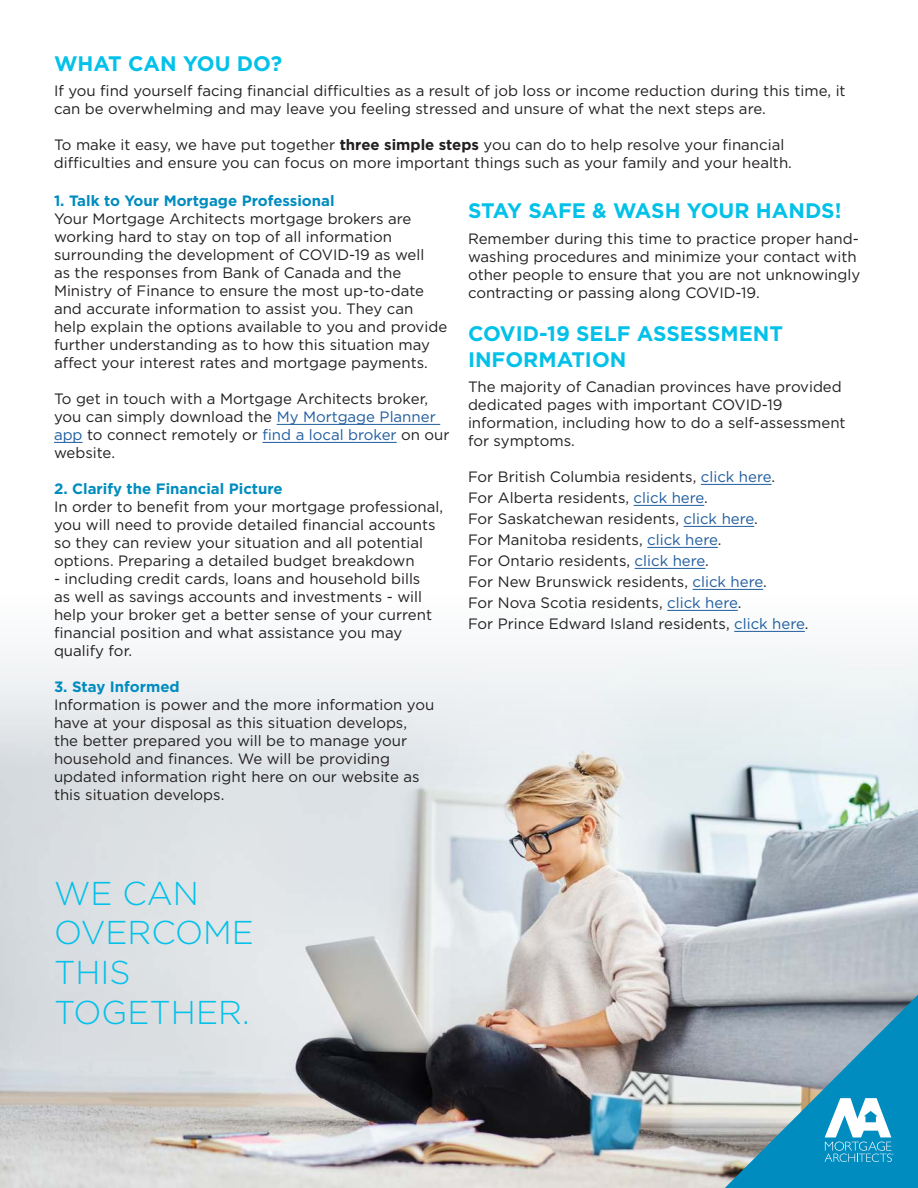
<style>
.page{position:relative;width:918px;height:1188px;background:#fff}
.page>*{position:absolute;margin:0;border:0;box-sizing:border-box;transform-origin:0 0}
.t1{font:300 33px/39.6px "Gotham";color:#03c1e8}
.t2{font:700 21px/25.5px "Gotham";color:#03c1e8}
.t3{font:15px/18px "Gotham";color:#221f1f}
.t4{font:700 15px "Gotham";color:#008cbf}
.s1{font-weight:700}
.s2{color:#1f5d9e}
</style>
<div class="page">
<img style="left:0;top:783px;width:918px;height:405px">
<svg style="left:725px;top:995px;width:193px;height:193px;background:#5ea0ba"></svg>
<svg style="left:0;top:423px;width:918px;height:360px"></svg>
<hr style="left:277px;top:424px;width:163px;height:1px;background:#1f5d9e">
<svg style="left:54px;top:442px;width:29px;height:1px"></svg>
<hr style="left:263px;top:442px;width:134px;height:1px;background:#1f5d9e">
<hr style="left:701px;top:484px;width:71px;height:1px;background:#1f5d9e">
<hr style="left:634px;top:505px;width:70px;height:1px;background:#1f5d9e">
<hr style="left:684px;top:526px;width:70px;height:1px;background:#1f5d9e">
<hr style="left:647px;top:547px;width:71px;height:1px;background:#1f5d9e">
<hr style="left:635px;top:568px;width:70px;height:1px;background:#1f5d9e">
<hr style="left:693px;top:589px;width:70px;height:1px;background:#1f5d9e">
<hr style="left:667px;top:610px;width:71px;height:1px;background:#1f5d9e">
<hr style="left:734px;top:631px;width:71px;height:1px;background:#1f5d9e">
<h2 class="t2" style="left:54px;top:52px;width:230px">WHAT CAN YOU DO?</h2>
<p class="t3" style="left:54px;top:83px;width:793px">If you find yourself facing financial difficulties as a result of job loss or income reduction during this time, it can be overwhelming and may leave you feeling stressed and unsure of what the next steps are.</p>
<p class="t3" style="left:54px;top:137px;width:739px">To make it easy, we have put together <span class="s1">three simple steps</span> you can do to help resolve your financial difficulties and ensure you can focus on more important things such as your family and your health.</p>
<p class="t4" style="left:54px;top:194px;width:282px">1. Talk to Your Mortgage Professional</p>
<p class="t3" style="left:54px;top:211px;width:395px">Your Mortgage Architects mortgage brokers are working hard to stay on top of all information surrounding the development of COVID-19 as well<br>as the responses from Bank of Canada and the Ministry of Finance to ensure the most up-to-date and accurate information to assist you. They can help explain the options available to you and provide further understanding as to how this situation may affect your interest rates and mortgage payments.</p>
<p class="t3" style="left:54px;top:391px;width:397px">To get in touch with a Mortgage Architects broker, you can simply download the <span class="s2">My Mortgage Planner app</span> to connect remotely or <span class="s2">find a local broker</span> on our website.</p>
<p class="t4" style="left:54px;top:482px;width:230px">2. Clarify the Financial Picture</p>
<p class="t3" style="left:54px;top:499px;width:391px">In order to benefit from your mortgage professional, you will need to provide detailed financial accounts so they can review your situation and all potential options. Preparing a detailed budget breakdown</p>
<p class="t3" style="left:54px;top:571px;width:380px">- including credit cards, loans and household bills as well as savings accounts and investments - will help your broker get a better sense of your current financial position and what assistance you may qualify for.</p>
<p class="t4" style="left:54px;top:680px;width:127px">3. Stay Informed</p>
<p class="t3" style="left:54px;top:697px;width:382px">Information is power and the more information you have at your disposal as this situation develops, the better prepared you will be to manage your household and finances. We will be providing updated information right here on our website as this situation develops.</p>
<h2 class="t2" style="left:468px;top:199px;width:375px">STAY SAFE &amp; WASH YOUR HANDS!</h2>
<p class="t3" style="left:468px;top:230px;width:394px">Remember during this time to practice proper hand&shy;washing procedures and minimize your contact with other people to ensure that you are not unknowingly contracting or passing along COVID-19.</p>
<h2 class="t2" style="left:468px;top:322px;width:317px">COVID-19 SELF ASSESSMENT<br>INFORMATION</h2>
<p class="t3" style="left:468px;top:379px;width:379px">The majority of Canadian provinces have provided dedicated pages with important COVID-19 information, including how to do a self-assessment for symptoms.</p>
<p class="t3" style="left:468px;top:467px;width:342px;line-height:21px">For British Columbia residents, <span class="s2">click here</span>.<br>For Alberta residents, <span class="s2">click here</span>.<br>For Saskatchewan residents, <span class="s2">click here</span>.<br>For Manitoba residents, <span class="s2">click here</span>.<br>For Ontario residents, <span class="s2">click here</span>.<br>For New Brunswick residents, <span class="s2">click here</span>.<br>For Nova Scotia residents, <span class="s2">click here</span>.<br>For Prince Edward Island residents, <span class="s2">click here</span>.</p>
<h1 class="t1" style="left:54px;top:875px;width:201px">WE CAN<br>OVERCOME<br>THIS<br>TOGETHER.</h1>
</div>
